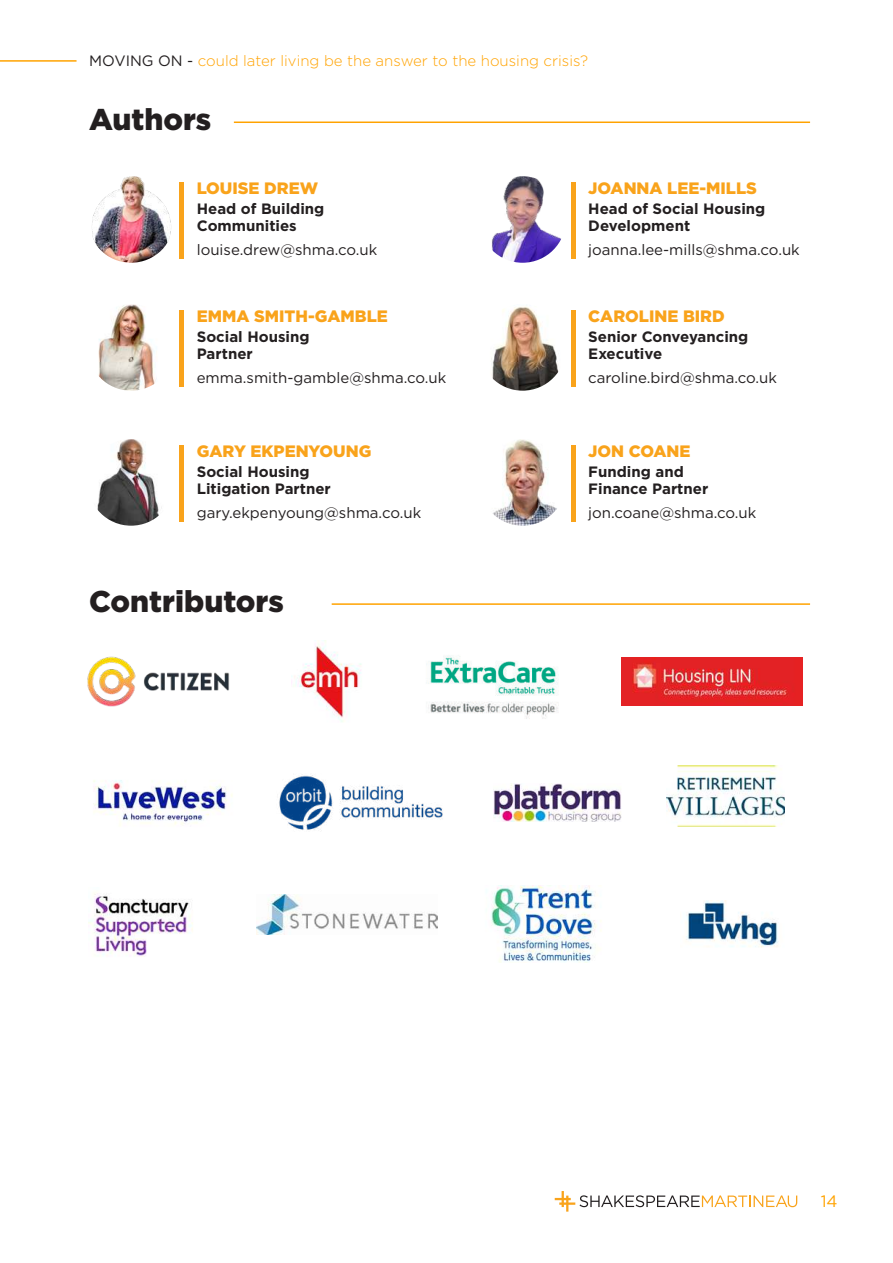
<style>
.page{position:relative;width:893px;height:1263px;background:#fff}
.page>*{position:absolute;margin:0;border:0;box-sizing:border-box;transform-origin:0 0}
.t1{font:900 30px "Gotham";color:#231f20}
.t2{font:900 16.5px "Gotham";color:#f9a31b}
.t3{font:16.5px "Gotham";color:#ffa300}
.t4{font:700 15px/16.5px "Gotham";color:#231f20}
.t5{font:15px "Gotham";color:#231f20}
.t6{font:300 15px "Gotham";color:#ffa300}
.s1{font-weight:400;color:#231f20}
</style>
<div class="page">
<svg style="left:555px;top:1191px;width:242px;height:20px"></svg>
<hr style="left:0;top:60px;width:77px;height:2px;background:#ffa300">
<hr style="left:234px;top:122px;width:576px;height:1px;background:#ffa300">
<hr style="left:332px;top:603px;width:478px;height:2px;background:#ffa300">
<hr style="left:180px;top:182px;width:4px;height:77px;background:#f9a31b">
<hr style="left:180px;top:310px;width:4px;height:76px;background:#f9a31b">
<hr style="left:180px;top:445px;width:4px;height:77px;background:#f9a31b">
<hr style="left:571px;top:182px;width:4px;height:77px;background:#f9a31b">
<hr style="left:571px;top:310px;width:4px;height:76px;background:#f9a31b">
<hr style="left:571px;top:445px;width:4px;height:77px;background:#f9a31b">
<img style="left:88px;top:176px;width:86px;height:87px;border-radius:43px">
<img style="left:88px;top:304px;width:86px;height:87px;border-radius:43px">
<img style="left:88px;top:439px;width:86px;height:87px;border-radius:43px">
<img style="left:479px;top:176px;width:87px;height:87px;border-radius:43px">
<img style="left:479px;top:304px;width:87px;height:87px;border-radius:43px">
<img style="left:479px;top:439px;width:87px;height:87px;border-radius:43px">
<img style="left:87px;top:656px;width:143px;height:51px">
<img style="left:93px;top:780px;width:140px;height:46px">
<img style="left:666px;top:765px;width:119px;height:62px">
<img style="left:89px;top:893px;width:104px;height:64px">
<img style="left:256px;top:894px;width:182px;height:41px">
<img style="left:491px;top:885px;width:110px;height:77px">
<img style="left:686px;top:901px;width:93px;height:46px">
<img style="left:279px;top:775px;width:164px;height:55px">
<img style="left:494px;top:783px;width:127px;height:38px">
<img style="left:426px;top:656px;width:133px;height:63px">
<img style="left:621px;top:658px;width:181px;height:47px">
<img style="left:294px;top:641px;width:67px;height:81px">
<p class="t6" style="left:89px;top:53px;width:500px"><span class="s1">MOVING ON -</span> could later living be the answer to the housing crisis?</p>
<h1 class="t1" style="left:89px;top:102px;width:124px">Authors</h1>
<p class="t2" style="left:197px;top:179px;width:123px">LOUISE DREW</p>
<p class="t2" style="left:588px;top:179px;width:170px">JOANNA LEE-MILLS</p>
<p class="t4" style="left:197px;top:200px;width:129px">Head of Building<br>Communities</p>
<p class="t5" style="left:197px;top:242px;width:182px">louise.drew@shma.co.uk</p>
<p class="t4" style="left:588px;top:200px;width:179px">Head of Social Housing<br>Development</p>
<p class="t5" style="left:588px;top:242px;width:213px">joanna.lee-mills@shma.co.uk</p>
<p class="t2" style="left:197px;top:307px;width:193px">EMMA SMITH-GAMBLE</p>
<p class="t2" style="left:588px;top:307px;width:138px">CAROLINE BIRD</p>
<p class="t4" style="left:197px;top:328px;width:114px">Social Housing<br>Partner</p>
<p class="t5" style="left:197px;top:369px;width:251px">emma.smith-gamble@shma.co.uk</p>
<p class="t4" style="left:588px;top:328px;width:162px">Senior Conveyancing<br>Executive</p>
<p class="t5" style="left:588px;top:369px;width:190px">caroline.bird@shma.co.uk</p>
<p class="t2" style="left:197px;top:442px;width:176px">GARY EKPENYOUNG</p>
<p class="t2" style="left:588px;top:442px;width:104px">JON COANE</p>
<p class="t4" style="left:197px;top:463px;width:136px">Social Housing<br>Litigation Partner</p>
<p class="t5" style="left:197px;top:504px;width:226px">gary.ekpenyoung@shma.co.uk</p>
<p class="t4" style="left:588px;top:463px;width:122px">Funding and<br>Finance Partner</p>
<p class="t5" style="left:588px;top:504px;width:169px">jon.coane@shma.co.uk</p>
<h1 class="t1" style="left:89px;top:584px;width:196px">Contributors</h1>
<p class="t3" style="left:821px;top:1192px;width:18px">14</p>
</div>
